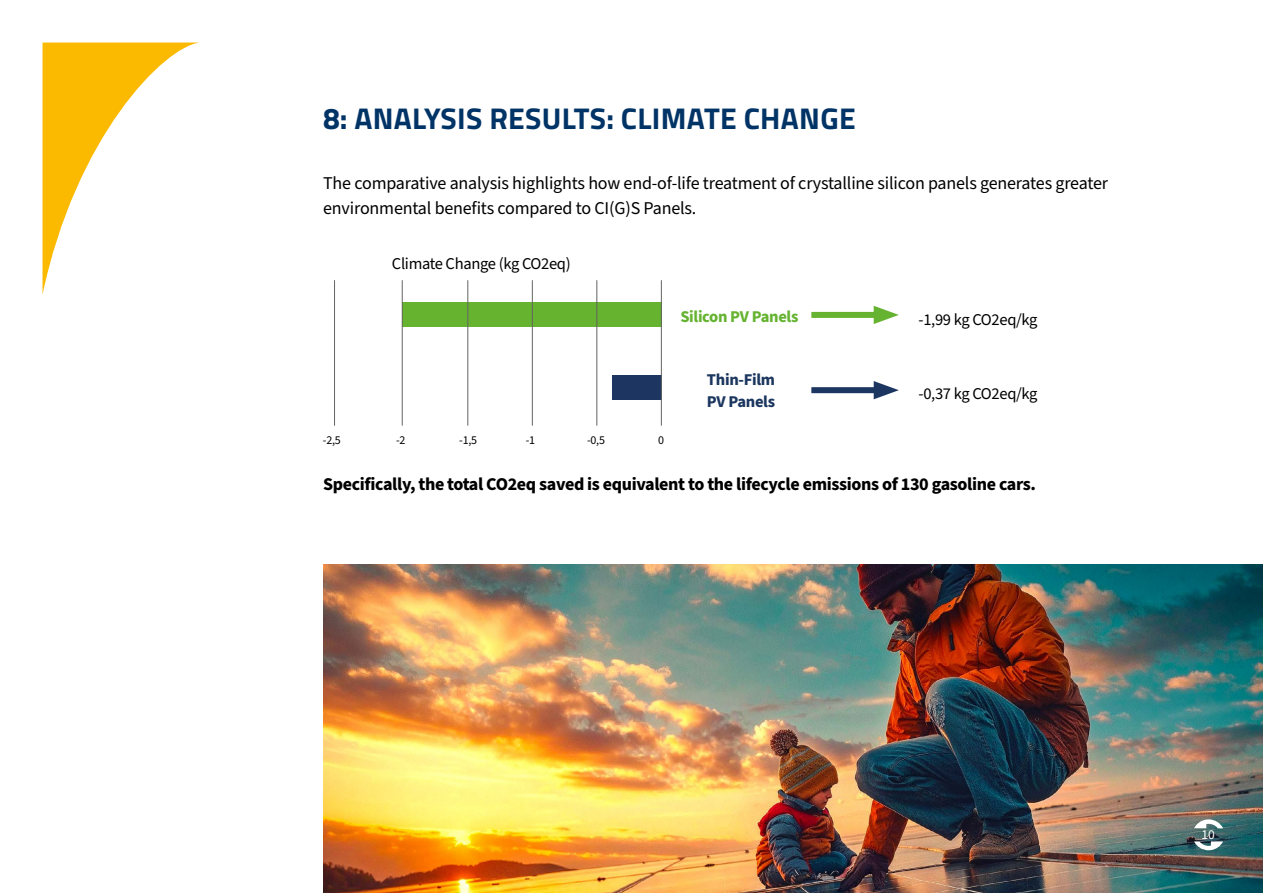
<style>
.page{position:relative;width:1263px;height:893px;background:#fff}
.page>*{position:absolute;margin:0;border:0;box-sizing:border-box;transform-origin:0 0}
.t1{font:700 30px "Titillium";letter-spacing:.01em;color:#036}
.t2{font:18px/25.5px "Source Sans Pro";letter-spacing:-.01em;color:#000}
.t3{font:700 18px "Source Sans Pro";letter-spacing:-.02em;color:#000}
.t4{font:16.5px "Source Sans Pro";letter-spacing:-.02em;color:#000}
.t5{font:700 16.5px/22.5px "Source Sans Pro";letter-spacing:-.02em;color:#1b365f}
.t6{font:700 16.5px "Source Sans Pro";letter-spacing:-.02em;color:#65b330}
.t7{font:13.5px "Source Sans Pro";color:#fff}
.t8{font:12px "Source Sans Pro";color:#000}
</style>
<div class="page">
<div style="left:402px;top:303px;width:260px;height:24px;background:#65b32e"></div>
<div style="left:612px;top:376px;width:50px;height:24px;background:#1c3661"></div>
<img style="left:324px;top:564px;width:939px;height:329px">
<svg style="left:1193px;top:819px;width:31px;height:32px"></svg>
<svg style="left:43px;top:43px;width:154px;height:249px"></svg>
<hr style="left:334px;top:280px;width:1px;height:146px;background:#646363">
<hr style="left:402px;top:280px;width:1px;height:146px;background:#646363">
<hr style="left:467px;top:280px;width:1px;height:146px;background:#646363">
<hr style="left:532px;top:280px;width:1px;height:146px;background:#646363">
<hr style="left:596px;top:280px;width:1px;height:146px;background:#646363">
<hr style="left:661px;top:280px;width:1px;height:146px;background:#646363">
<div style="left:811px;top:312px;width:73px;height:6px;background:#65b330"></div>
<svg style="left:874px;top:306px;width:25px;height:18px"></svg>
<div style="left:811px;top:387px;width:73px;height:6px;background:#1c3661"></div>
<svg style="left:874px;top:381px;width:25px;height:18px"></svg>
<h1 class="t1" style="left:323px;top:95px;width:534px">8: ANALYSIS RESULTS: CLIMATE CHANGE</h1>
<p class="t2" style="left:323px;top:170px;width:786px">The comparative analysis highlights how end-of-life treatment of crystalline silicon panels generates greater environmental benefits compared to CI(G)S Panels.</p>
<p class="t4" style="left:392px;top:252px;width:180px">Climate Change (kg CO2eq)</p>
<p class="t6" style="left:680px;top:305px;width:119px">Silicon PV Panels</p>
<p class="t8" style="left:323px;top:432px;width:19px">-2,5</p>
<p class="t8" style="left:396px;top:432px;width:11px">-2</p>
<p class="t8" style="left:459px;top:432px;width:19px">-1,5</p>
<p class="t8" style="left:526px;top:432px;width:11px">-1</p>
<p class="t8" style="left:587px;top:432px;width:19px">-0,5</p>
<p class="t8" style="left:658px;top:432px;width:7px">0</p>
<p class="t5" style="left:707px;top:369px;width:70px">Thin-Film<br>PV Panels</p>
<p class="t4" style="left:918px;top:309px;width:121px">-1,99 kg CO2eq/kg</p>
<p class="t4" style="left:918px;top:382px;width:121px">-0,37 kg CO2eq/kg</p>
<p class="t3" style="left:323px;top:472px;width:714px">Specifically, the total CO2eq saved is equivalent to the lifecycle emissions of 130 gasoline cars.</p>
<p class="t7" style="left:1201px;top:826px;width:15px">10</p>
</div>
